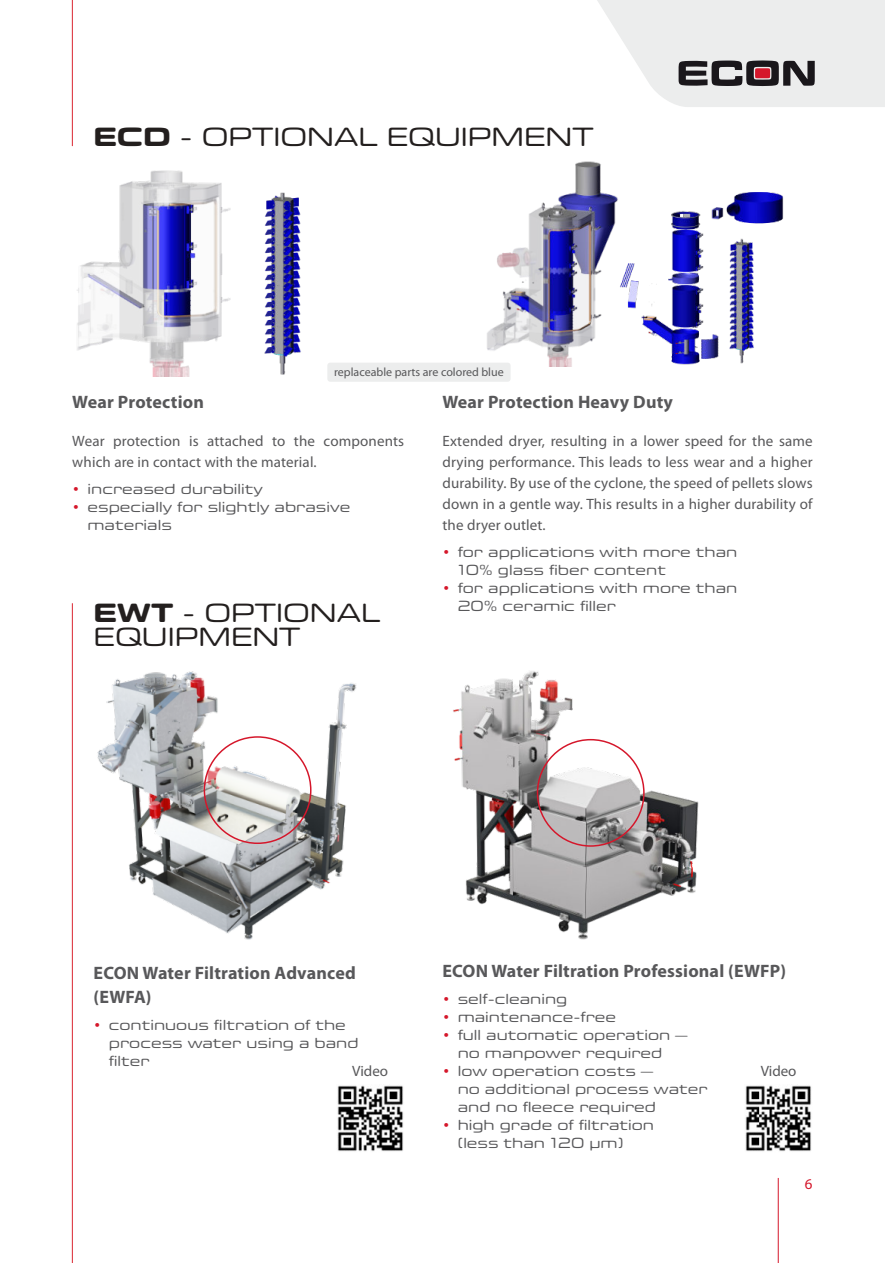
<style>
.page{position:relative;width:885px;height:1263px;background:#fff}
.page>*{position:absolute;margin:0;border:0;box-sizing:border-box;transform-origin:0 0}
.t1{font:27px/24px "Eurostile Candy LT Pro";color:#231f1e}
.t2{font:700 18px/24px "Myriad Pro";letter-spacing:.01em;color:#58585a}
.t3{font:15px/18px "Eurostile Candy LT Pro";color:#58585a}
.t4{font:15px/21px "Myriad Pro";letter-spacing:.01em;color:#58585a}
.t5{font:15px "Myriad Pro";color:#d5172b}
.t6{font:12px "Myriad Pro";color:#58585a}
.s1{font-weight:700}
.s2{color:#d5172b}
</style>
<div class="page">
<hr style="left:72px;top:603px;width:1px;height:660px;background:#db2631">
<img style="left:97px;top:671px;width:260px;height:269px">
<div style="left:204px;top:736px;width:107px;height:108px;border:2px solid #d5172b;border-radius:50%"></div>
<img style="left:453px;top:671px;width:245px;height:269px">
<div style="left:536px;top:739px;width:108px;height:108px;border:2px solid #d5172b;border-radius:50%"></div>
<img style="left:337px;top:1085px;width:66px;height:67px">
<img style="left:745px;top:1085px;width:66px;height:67px">
<hr style="left:72px;top:0;width:1px;height:146px;background:#db2631">
<img style="left:77px;top:170px;width:154px;height:206px">
<img style="left:264px;top:192px;width:37px;height:183px">
<img style="left:621px;top:192px;width:163px;height:173px">
<img style="left:487px;top:161px;width:134px;height:205px">
<div style="left:327px;top:363px;width:183px;height:19px;background:#eceded;border-radius:3px"></div>
<hr style="left:777px;top:1178px;width:1px;height:85px;background:#d5172b">
<svg style="left:597px;top:0;width:287px;height:107px;background:#e0dfe0"></svg>
<h1 class="t1" style="left:94px;top:126px;width:501px"><span class="s1">ECD</span> - OPTIONAL EQUIPMENT</h1>
<p class="t6" style="left:334px;top:367px;width:171px">replaceable parts are colored blue</p>
<p class="t2" style="left:72px;top:392px;width:133px">Wear Protection</p>
<p class="t4" style="left:72px;top:432px;width:333px">Wear protection is attached to the components which are in contact with the material.</p>
<p class="t3" style="left:72px;top:480px;width:192px"><span class="s2">•</span> increased durability</p>
<p class="t3" style="left:88px;top:498px;width:264px;text-indent:-15px"><span class="s2">•</span> especially for slightly abrasive materials</p>
<h1 class="t1" style="left:94px;top:601px;width:288px"><span class="s1">EWT</span> - OPTIONAL<br>EQUIPMENT</h1>
<p class="t2" style="left:442px;top:392px;width:232px">Wear Protection Heavy Duty</p>
<p class="t4" style="left:442px;top:432px;width:371px;text-align:justify">Extended dryer, resulting in a lower speed for the same drying performance. This leads to less wear and a higher durability. By use of the cyclone, the speed of pellets slows down in a gentle way. This results in a higher durability of the dryer outlet.</p>
<p class="t3" style="left:457px;top:543px;width:281px;text-indent:-15px"><span class="s2">•</span> for applications with more than<br>10% glass fiber content</p>
<p class="t3" style="left:457px;top:579px;width:281px;text-indent:-15px"><span class="s2">•</span> for applications with more than<br>20% ceramic filler</p>
<p class="t2" style="left:442px;top:961px;width:345px">ECON Water Filtration Professional (EWFP)</p>
<p class="t3" style="left:442px;top:990px;width:126px"><span class="s2">•</span> self-cleaning</p>
<p class="t3" style="left:442px;top:1008px;width:175px"><span class="s2">•</span> maintenance-free</p>
<p class="t3" style="left:457px;top:1026px;width:231px;text-indent:-15px"><span class="s2">•</span> full automatic operation – no manpower required</p>
<p class="t3" style="left:457px;top:1062px;width:251px;text-indent:-15px"><span class="s2">•</span> low operation costs –<br>no additional process water and no fleece required</p>
<p class="t3" style="left:457px;top:1116px;width:198px;text-indent:-15px"><span class="s2">•</span> high grade of filtration (less than 120 µm)</p>
<p class="t2" style="left:94px;top:963px;width:264px">ECON Water Filtration Advanced (EWFA)</p>
<p class="t3" style="left:109px;top:1016px;width:251px;text-indent:-15px"><span class="s2">•</span> continuous filtration of the process water using a band filter</p>
<p class="t4" style="left:352px;top:1062px;width:37px">Video</p>
<p class="t4" style="left:760px;top:1062px;width:37px">Video</p>
<p class="t5" style="left:804px;top:1177px;width:9px">6</p>
</div>
